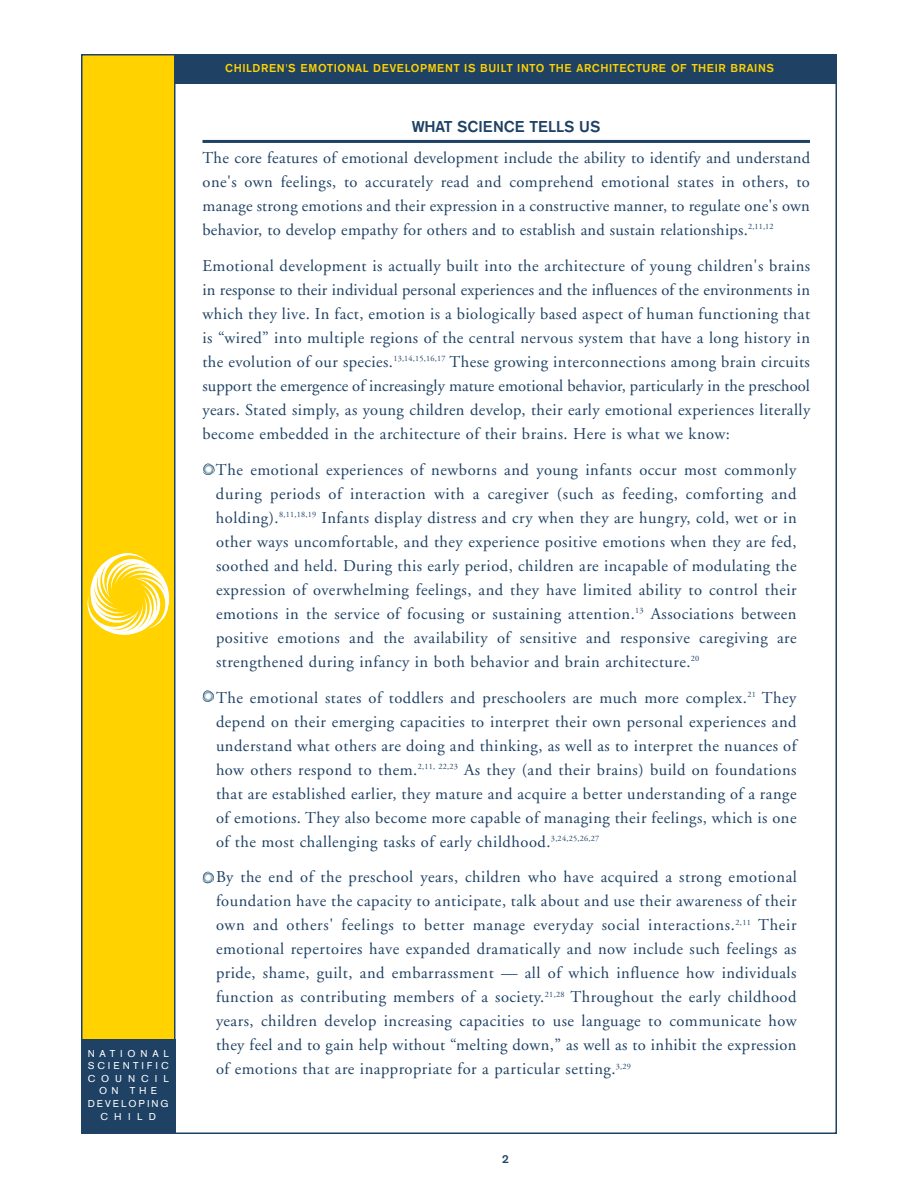
<style>
.page{position:relative;width:918px;height:1188px;background:#fff}
.page>*{position:absolute;margin:0;border:0;box-sizing:border-box;transform-origin:0 0}
.t1{font:16.5px/24px "Adobe Garamond";letter-spacing:.03em;color:#1e4164;text-align:justify}
.t2{font:16.5px "A Grotesk Mdm";color:#1e4164}
.t3{font:12px "A Grotesk Mdm";letter-spacing:.05em;color:#ffd200}
.t4{font:12px "A Grotesk Mdm";color:#1e4164}
.t5{font:10.5px/12.6px "A Grotesk Rgl";letter-spacing:.39em;color:#fff;text-align:center}
</style>
<div class="page">
<div style="left:176px;top:56px;width:661px;height:28px;background:#1e4164"></div>
<div style="left:82px;top:55px;width:93px;height:1078px;background:#ffd200"></div>
<svg style="left:88px;top:553px;width:81px;height:82px"></svg>
<div style="left:81px;top:54px;width:95px;height:1080px;border:2px solid #1e4164"></div>
<div style="left:81px;top:1040px;width:95px;height:94px;background:#1e4164"></div>
<hr style="left:202px;top:140px;width:608px;height:3px;background:#1e4164">
<svg style="left:203px;top:464px;width:11px;height:11px"></svg>
<svg style="left:202px;top:690px;width:12px;height:12px"></svg>
<svg style="left:202px;top:872px;width:12px;height:11px"></svg>
<p class="t5" style="left:88px;top:1047px;width:83px">NATIONAL<br>SCIENTIFIC<br>COUNCIL<br>ON THE<br>DEVELOPING<br>CHILD</p>
<p class="t3" style="left:225px;top:61px;width:550px">CHILDREN'S EMOTIONAL DEVELOPMENT IS BUILT INTO THE ARCHITECTURE OF THEIR BRAINS</p>
<p class="t2" style="left:412px;top:118px;width:190px">WHAT SCIENCE TELLS US</p>
<p class="t1" style="left:202px;top:146px;width:609px">The core features of emotional development include the ability to identify and understand one's own feelings, to accurately read and comprehend emotional states in others, to manage strong emotions and their expression in a constructive manner, to regulate one's own behavior, to develop empathy for others and to establish and sustain relationships.<sup>2,11,12</sup></p>
<p class="t1" style="left:202px;top:254px;width:609px">Emotional development is actually built into the architecture of young children's brains in response to their individual personal experiences and the influences of the environments in which they live. In fact, emotion is a biologically based aspect of human functioning that is “wired” into multiple regions of the central nervous system that have a long history in the evolution of our species.<sup>13,14,15,16,17</sup> These growing interconnections among brain circuits support the emergence of increasingly mature emotional behavior, particularly in the preschool years. Stated simply, as young children develop, their early emotional experiences literally become embedded in the architecture of their brains. Here is what we know:</p>
<p class="t1" style="left:216px;top:458px;width:582px">The emotional experiences of newborns and young infants occur most commonly during periods of interaction with a caregiver (such as feeding, comforting and holding).<sup>8,11,18,19</sup> Infants display distress and cry when they are hungry, cold, wet or in other ways uncomfortable, and they experience positive emotions when they are fed, soothed and held. During this early period, children are incapable of modulating the expression of overwhelming feelings, and they have limited ability to control their emotions in the service of focusing or sustaining attention.<sup>13</sup> Associations between positive emotions and the availability of sensitive and responsive caregiving are strengthened during infancy in both behavior and brain architecture.<sup>20</sup></p>
<p class="t1" style="left:216px;top:686px;width:582px">The emotional states of toddlers and preschoolers are much more complex.<sup>21</sup> They depend on their emerging capacities to interpret their own personal experiences and understand what others are doing and thinking, as well as to interpret the nuances of how others respond to them.<sup>2,11,</sup> <sup>22,23</sup> As they (and their brains) build on foundations that are established earlier, they mature and acquire a better understanding of a range of emotions. They also become more capable of managing their feelings, which is one of the most challenging tasks of early childhood.<sup>3,24,25,26,27</sup></p>
<p class="t1" style="left:216px;top:866px;width:582px">By the end of the preschool years, children who have acquired a strong emotional foundation have the capacity to anticipate, talk about and use their awareness of their own and others' feelings to better manage everyday social interactions.<sup>2,11</sup> Their emotional repertoires have expanded dramatically and now include such feelings as pride, shame, guilt, and embarrassment — all of which influence how individuals function as contributing members of a society.<sup>21,28</sup> Throughout the early childhood years, children develop increasing capacities to use language to communicate how they feel and to gain help without “melting down,” as well as to inhibit the expression of emotions that are inappropriate for a particular setting.<sup>3,29</sup></p>
<p class="t4" style="left:502px;top:1153px;width:9px">2</p>
</div>
